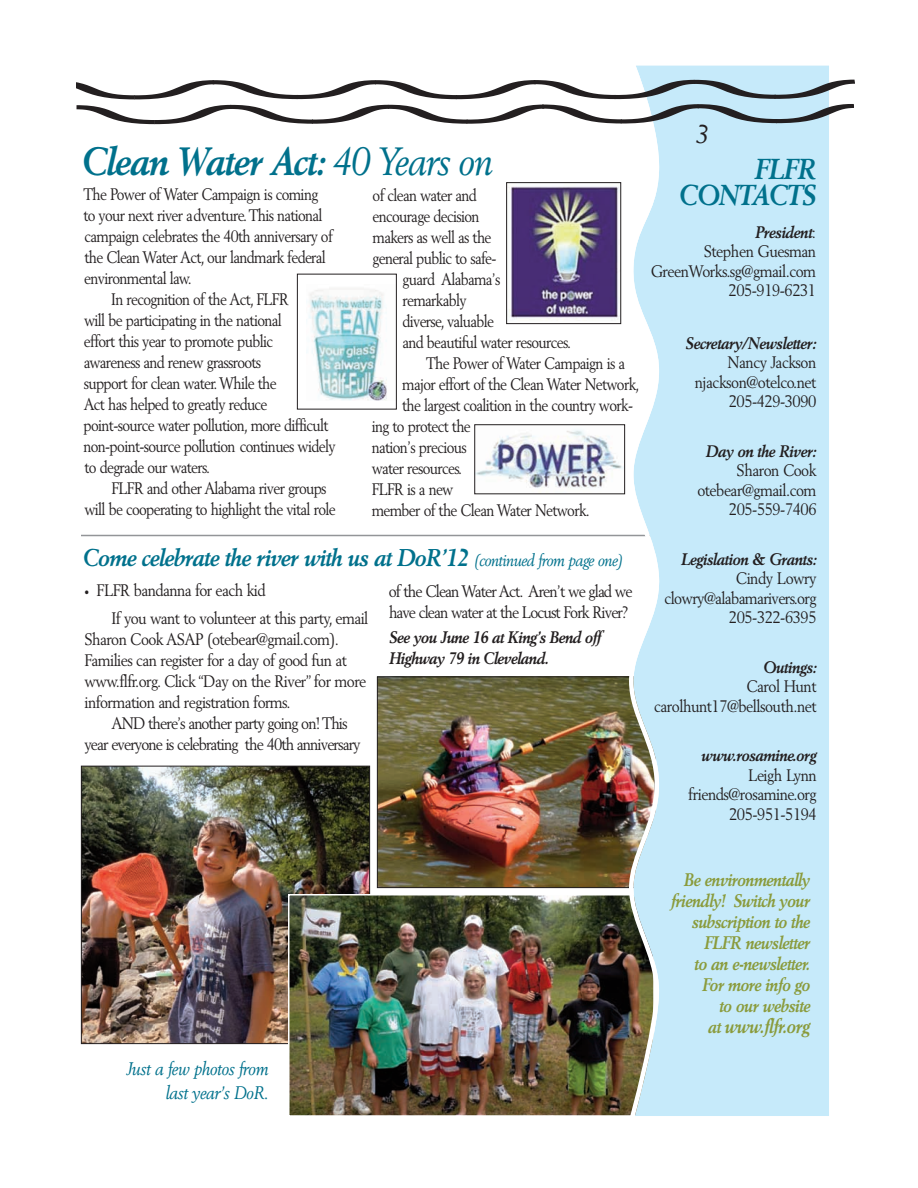
<style>
.page{position:relative;width:918px;height:1188px;background:#fff}
.page>*{position:absolute;margin:0;border:0;box-sizing:border-box;transform-origin:0 0}
.t1{font:italic 700 39px "Berling";letter-spacing:-.035em;color:#00718c;scale:.9 1}
.t2{font:italic 700 28.5px/25.5px "Berling";letter-spacing:-.035em;color:#00718c;text-align:right;scale:.9 1}
.t3{font:italic 25.5px "Berling";color:#231f20}
.t4{font:italic 700 24px "Berling";letter-spacing:-.035em;color:#00718c;scale:.9 1}
.t5{font:italic 700 19.5px "Berling";letter-spacing:-.035em;color:#8a9b3c;scale:.87 1}
.t6{font:italic 700 18px/21px "Berling";letter-spacing:-.035em;color:#8a9b3c;text-align:right;scale:.87 1}
.t7{font:italic 18px/24px "Berling";letter-spacing:-.02em;color:#00718c;text-align:right;scale:.9 1}
.t8{font:16.5px "Berling";letter-spacing:-.045em;color:#231f20;scale:.87 1}
.t9{font:16.5px/19.5px "Berling";letter-spacing:-.045em;color:#231f20;text-align:right;scale:.9 1}
.t10{font:italic 700 16.5px/21px "Berling";letter-spacing:-.035em;color:#231f20;scale:.9 1}
.s1{font-weight:400}
.s2{font-weight:400;font-size:16.5px}
.s3{font-size:10.5px}
.s4{font-weight:700;font-style:italic}
.s5{font-size:18px}
</style>
<div class="page">
<img style="left:83px;top:768px;width:285px;height:274px">
<div style="left:81px;top:766px;width:289px;height:278px;border:1px solid #231f20"></div>
<img style="left:291px;top:897px;width:337px;height:217px">
<div style="left:288px;top:894px;width:367px;height:223px;border:2px solid #fff"></div>
<img style="left:379px;top:678px;width:249px;height:208px">
<div style="left:377px;top:676px;width:279px;height:212px;border:1px solid #231f20"></div>
<hr style="left:81px;top:535px;width:603px;height:1px;background:#939598">
<svg style="left:628px;top:65px;width:201px;height:1052px;background:#c6e6f4"></svg>
<svg style="left:76px;top:80px;width:779px;height:46px"></svg>
<img style="left:509px;top:186px;width:110px;height:135px">
<div style="left:506px;top:182px;width:115px;height:142px;border:1px solid #231f20"></div>
<img style="left:476px;top:430px;width:147px;height:58px">
<div style="left:474px;top:424px;width:151px;height:70px;border:1px solid #231f20"></div>
<img style="left:306px;top:288px;width:81px;height:112px">
<div style="left:297px;top:274px;width:100px;height:136px;border:1px solid #231f20"></div>
<h1 class="t1" style="left:81px;top:145px;width:459px">Clean Water Act: <span class="s1">40 Years on</span></h1>
<p class="t8" style="left:84px;top:187px;width:271px">The Power of Water Campaign is coming</p>
<p class="t8" style="left:83px;top:208px;width:276px">to your next river adventure. This national</p>
<p class="t8" style="left:85px;top:229px;width:287px">campaign celebrates the 40th anniversary of</p>
<p class="t8" style="left:84px;top:250px;width:279px">the Clean Water Act, our landmark federal</p>
<p class="t8" style="left:84px;top:271px;width:125px">environmental law.</p>
<p class="t8" style="left:111px;top:292px;width:206px">In recognition of the Act, FLFR</p>
<p class="t8" style="left:84px;top:313px;width:229px">will be participating in the national</p>
<p class="t8" style="left:84px;top:334px;width:219px">effort this year to promote public</p>
<p class="t8" style="left:84px;top:355px;width:205px">awareness and renew grassroots</p>
<p class="t8" style="left:84px;top:376px;width:223px">support for clean water. While the</p>
<p class="t8" style="left:84px;top:397px;width:213px">Act has helped to greatly reduce</p>
<p class="t8" style="left:84px;top:418px;width:283px">point-source water pollution, more difficult</p>
<p class="t8" style="left:84px;top:439px;width:291px">non-point-source pollution continues widely</p>
<p class="t8" style="left:85px;top:460px;width:146px">to degrade our waters.</p>
<p class="t8" style="left:112px;top:481px;width:249px">FLFR and other Alabama river groups</p>
<p class="t8" style="left:84px;top:502px;width:290px">will be cooperating to highlight the vital role</p>
<p class="t8" style="left:373px;top:188px;width:121px">of clean water and</p>
<p class="t8" style="left:373px;top:209px;width:125px">encourage decision</p>
<p class="t8" style="left:373px;top:230px;width:138px">makers as well as the</p>
<p class="t8" style="left:373px;top:251px;width:144px">general public to safe-</p>
<p class="t8" style="left:403px;top:272px;width:114px">guard Alabama’s</p>
<p class="t8" style="left:403px;top:293px;width:75px">remarkably</p>
<p class="t8" style="left:402px;top:314px;width:107px">diverse, valuable</p>
<p class="t8" style="left:402px;top:335px;width:195px">and beautiful water resources.</p>
<p class="t8" style="left:426px;top:356px;width:230px">The Power of Water Campaign is a</p>
<p class="t8" style="left:402px;top:377px;width:274px">major effort of the Clean Water Network,</p>
<p class="t8" style="left:402px;top:398px;width:267px">the largest coalition in the country work-</p>
<p class="t8" style="left:372px;top:419px;width:115px">ing to protect the</p>
<p class="t8" style="left:372px;top:440px;width:111px">nation’s precious</p>
<p class="t8" style="left:372px;top:461px;width:106px">water resources.</p>
<p class="t8" style="left:372px;top:482px;width:95px">FLFR is a new</p>
<p class="t8" style="left:372px;top:503px;width:252px">member of the Clean Water Network.</p>
<h3 class="t4" style="left:83px;top:547px;width:602px">Come celebrate the river with us at DoR’12 <span class="s2">(continued from page one)</span></h3>
<p class="t9" style="left:111px;top:577px;width:287px;line-height:28.5px;text-align:left;text-indent:-27px"><span class="s3">•</span> FLFR bandanna for each kid<br>If you want to volunteer at this party, email</p>
<p class="t9" style="left:84px;top:630px;width:315px;line-height:21px;text-align:left">Sharon Cook ASAP (otebear@gmail.com).<br>Families can register for a day of good fun at www.flfr.org. Click “Day on the River” for more information and registration forms.</p>
<p class="t9" style="left:84px;top:714px;width:309px;line-height:21px;text-align:left;text-indent:27px">AND there’s another party going on! This year everyone is celebrating the 40th anniversary</p>
<p class="t9" style="left:389px;top:581px;width:272px;line-height:21px;text-align:left">of the Clean Water Act. Aren’t we glad we have clean water at the Locust Fork River?</p>
<p class="t10" style="left:389px;top:628px;width:237px">See you June 16 at King’s Bend off<br>Highway 79 in Cleveland.</p>
<h3 class="t3" style="left:695px;top:124px;width:16px">3</h3>
<h2 class="t2" style="left:679px;top:159px;width:154px">FLFR<br>CONTACTS</h2>
<p class="t9" style="left:651px;top:223px;width:185px"><span class="s4">President</span>:<br>Stephen Guesman<br>GreenWorks.sg@gmail.com<br>205-919-6231</p>
<p class="t10" style="left:686px;top:334px;width:147px">Secretary/Newsletter:</p>
<p class="t9" style="left:695px;top:354px;width:137px">Nancy Jackson njackson@otelco.net<br>205-429-3090</p>
<p class="t10" style="left:706px;top:442px;width:124px">Day on the River:</p>
<p class="t9" style="left:697px;top:462px;width:134px">Sharon Cook otebear@gmail.com<br>205-559-7406</p>
<p class="t10" style="left:681px;top:550px;width:152px">Legislation &amp; Grants:</p>
<p class="t9" style="left:665px;top:570px;width:170px">Cindy Lowry clowry@alabamarivers.org<br>205-322-6395</p>
<p class="t10" style="left:763px;top:658px;width:61px">Outings:</p>
<p class="t9" style="left:654px;top:678px;width:182px">Carol Hunt carolhunt17@bellsouth.net</p>
<p class="t10" style="left:701px;top:746px;width:130px">www.rosamine.org</p>
<p class="t9" style="left:688px;top:766px;width:144px">Leigh Lynn friends@rosamine.org<br>205-951-5194</p>
<p class="t7" style="left:126px;top:1058px;width:160px">Just a few photos from last year’s DoR.</p>
<p class="t6" style="left:671px;top:870px;width:162px">Be environmentally friendly! Switch your subscription to the<br>FLFR newsletter<br>to an e-newsletter.<br>For more info go<br>to our website</p>
<p class="t5" style="left:708px;top:1018px;width:119px"><span class="s5">at</span> www.flfr.org</p>
</div>
